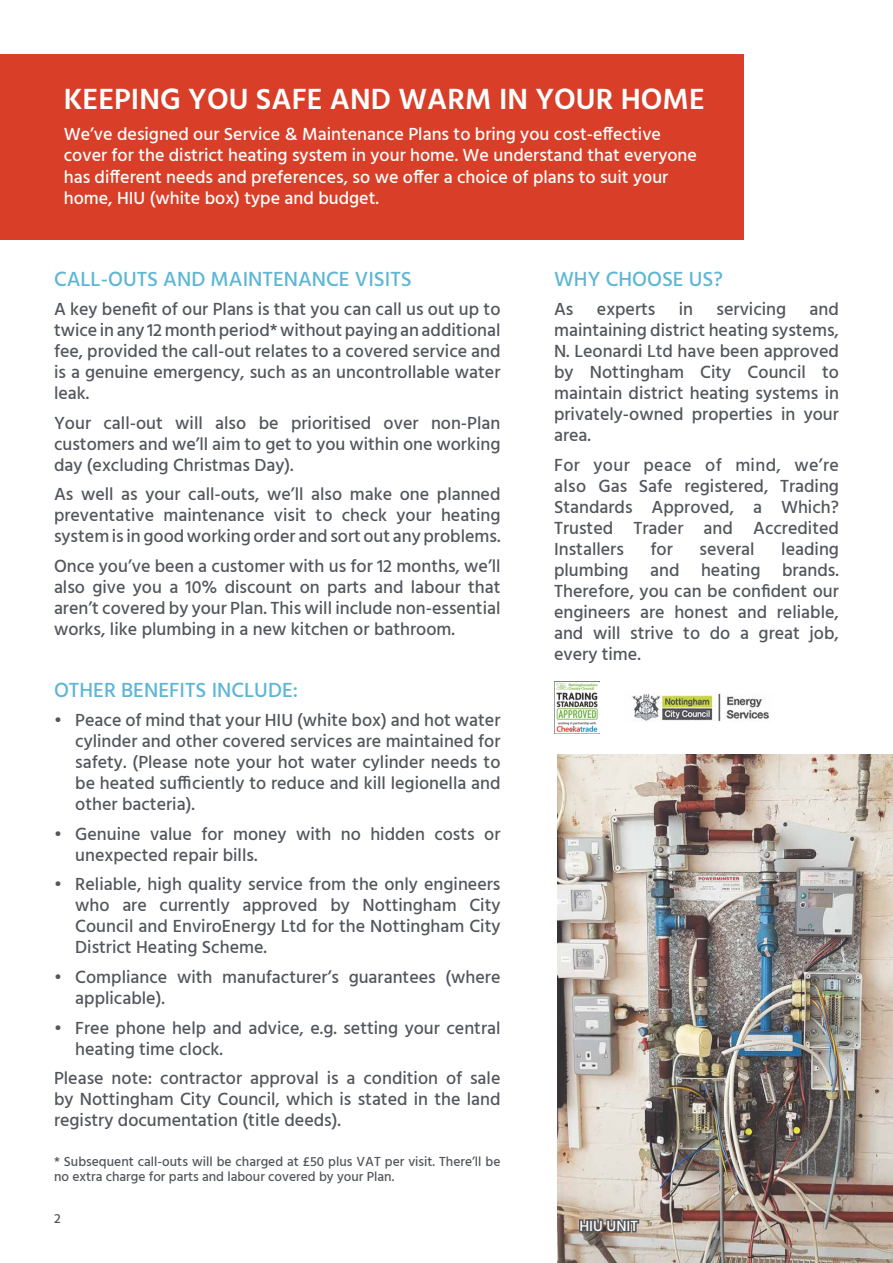
<style>
.page{position:relative;width:893px;height:1263px;background:#fff}
.page>*{position:absolute;margin:0;border:0;box-sizing:border-box;transform-origin:0 0}
.t1{font:600 30px "Hind";color:#fff}
.t2{font:500 21px "Hind";color:#5db6d6}
.t3{font:500 18px/21px "Hind";color:#53565c;text-align:justify}
.t4{font:500 18px/21.6px "Hind";color:#fff}
.t5{font:500 15px "Hind";color:#fff}
.t6{font:500 13.5px/15px "Hind";color:#53565c}
</style>
<div class="page">
<div style="left:0;top:54px;width:743px;height:186px;background:#d93f28"></div>
<img style="left:557px;top:755px;width:336px;height:508px">
<svg style="left:577px;top:1208px;width:64px;height:34px;background:#9b9189"></svg>
<img style="left:554px;top:681px;width:46px;height:52px">
<img style="left:632px;top:693px;width:138px;height:29px">
<h1 class="t1" style="left:64px;top:79px;width:643px">KEEPING YOU SAFE AND WARM IN YOUR HOME</h1>
<p class="t4" style="left:64px;top:124px;width:635px">We’ve designed our Service &amp; Maintenance Plans to bring you cost-effective cover for the district heating system in your home. We understand that everyone has different needs and preferences, so we offer a choice of plans to suit your home, HIU (white box) type and budget.</p>
<p class="t2" style="left:54px;top:264px;width:359px">CALL-OUTS AND MAINTENANCE VISITS</p>
<p class="t3" style="left:54px;top:300px;width:448px">A key benefit of our Plans is that you can call us out up to twice in any 12 month period* without paying an additional fee, provided the call-out relates to a covered service and is a genuine emergency, such as an uncontrollable water leak.</p>
<p class="t3" style="left:54px;top:413px;width:448px">Your call-out will also be prioritised over non-Plan customers and we’ll aim to get to you within one working day (excluding Christmas Day).</p>
<p class="t3" style="left:54px;top:485px;width:448px">As well as your call-outs, we’ll also make one planned preventative maintenance visit to check your heating system is in good working order and sort out any problems.</p>
<p class="t3" style="left:54px;top:556px;width:448px">Once you’ve been a customer with us for 12 months, we’ll also give you a 10% discount on parts and labour that aren’t covered by your Plan. This will include non-essential works, like plumbing in a new kitchen or bathroom.</p>
<p class="t2" style="left:54px;top:675px;width:246px">OTHER BENEFITS INCLUDE:</p>
<p class="t3" style="left:75px;top:711px;width:427px;text-indent:-21px">• Peace of mind that your HIU (white box) and hot water cylinder and other covered services are maintained for safety. (Please note your hot water cylinder needs to be heated sufficiently to reduce and kill legionella and other bacteria).</p>
<p class="t3" style="left:75px;top:824px;width:427px;text-indent:-21px">• Genuine value for money with no hidden costs or unexpected repair bills.</p>
<p class="t3" style="left:75px;top:875px;width:427px;text-indent:-21px">• Reliable, high quality service from the only engineers who are currently approved by Nottingham City Council and EnviroEnergy Ltd for the Nottingham City District Heating Scheme.</p>
<p class="t3" style="left:75px;top:967px;width:427px;text-indent:-21px">• Compliance with manufacturer’s guarantees (where applicable).</p>
<p class="t3" style="left:75px;top:1018px;width:427px;text-indent:-21px">• Free phone help and advice, e.g. setting your central heating time clock.</p>
<p class="t3" style="left:54px;top:1068px;width:448px">Please note: contractor approval is a condition of sale by Nottingham City Council, which is stated in the land registry documentation (title deeds).</p>
<p class="t6" style="left:54px;top:1155px;width:448px">* Subsequent call-outs will be charged at £50 plus VAT per visit. There’ll be no extra charge for parts and labour covered by your Plan.</p>
<p class="t6" style="left:54px;top:1212px;width:8px">2</p>
<p class="t2" style="left:554px;top:264px;width:171px">WHY CHOOSE US?</p>
<p class="t3" style="left:554px;top:300px;width:21px">As</p>
<p class="t3" style="left:597px;top:300px;width:60px">experts</p>
<p class="t3" style="left:679px;top:300px;width:16px">in</p>
<p class="t3" style="left:717px;top:300px;width:71px">servicing</p>
<p class="t3" style="left:554px;top:300px;width:286px;text-indent:256px">and maintaining district heating systems, N. Leonardi Ltd have been approved by Nottingham City Council to maintain district heating systems in privately-owned properties in your area.</p>
<p class="t3" style="left:554px;top:455px;width:286px">For your peace of mind, we’re also Gas Safe registered, Trading Standards Approved, a Which?<br>Trusted Trader and Accredited Installers</p>
<p class="t3" style="left:554px;top:539px;width:286px;text-indent:227px">leading plumbing and heating brands.<br>Therefore, you can be confident our engineers are honest and reliable, and will strive to do a great job, every time.</p>
<p class="t3" style="left:651px;top:539px;width:24px">for</p>
<p class="t3" style="left:699px;top:539px;width:57px">several</p>
<p class="t5" style="left:579px;top:1216px;width:60px">HIU UNIT</p>
</div>
